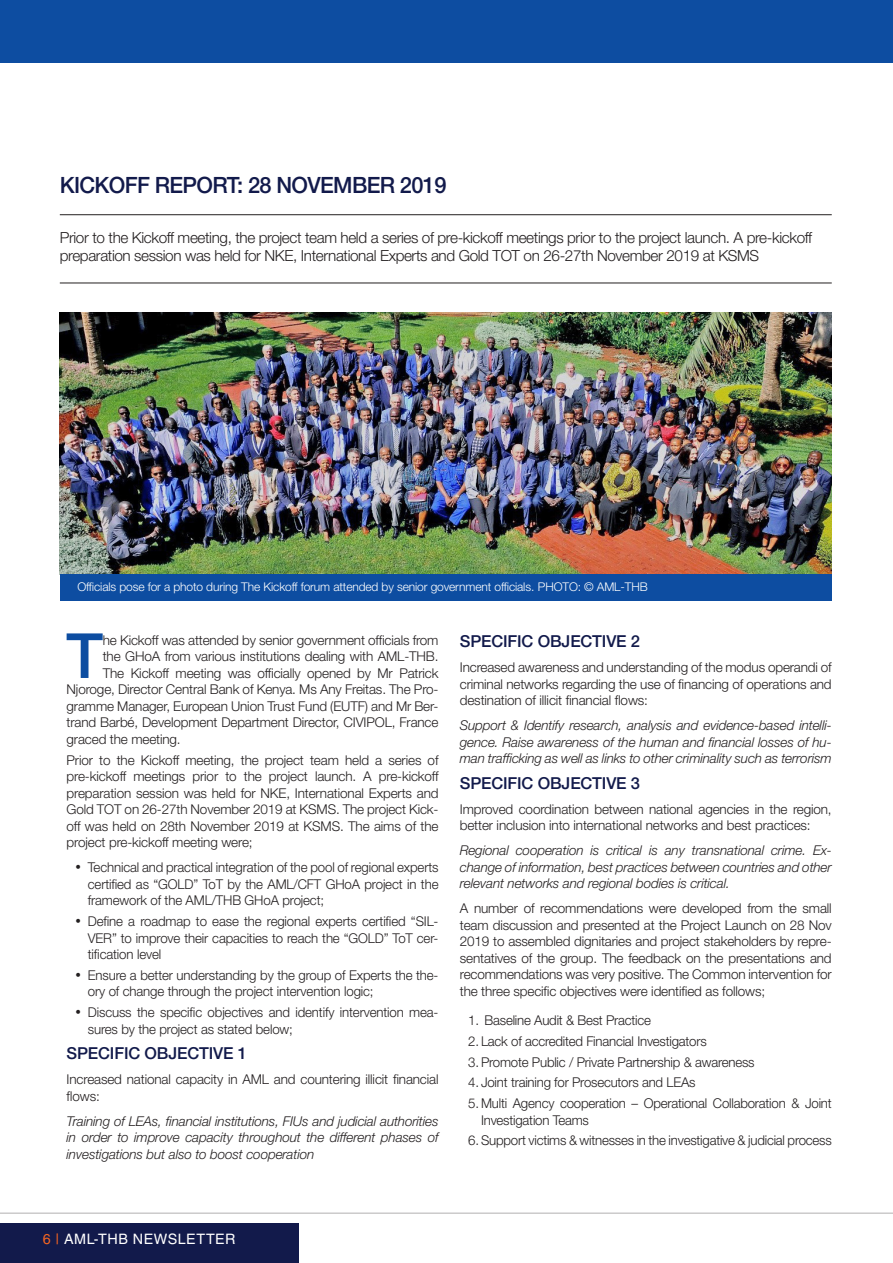
<style>
.page{position:relative;width:893px;height:1263px;background:#fff}
.page>*{position:absolute;margin:0;border:0;box-sizing:border-box;transform-origin:0 0}
.t1{font:500 62.4px "Helvetica Neue LT Std";color:#0d4da1}
.t2{font:500 22.5px "Helvetica Neue LT Std";letter-spacing:-.03em;color:#121a4b}
.t3{font:500 16.5px "Helvetica Neue LT Std";letter-spacing:-.01em;color:#121a4b}
.t4{font:300 15.3px/18px "Helvetica Neue LT Std";letter-spacing:-.025em;color:#231f20}
.t5{font:14.4px "Helvetica LT Std";letter-spacing:.035em;color:#fff}
.t6{font:300 13.5px/16.5px "Helvetica Neue LT Std";letter-spacing:-.01em;color:#231f20;text-align:justify}
.t7{font:italic 300 13.5px/16.5px "Helvetica Neue LT Std";letter-spacing:-.01em;color:#231f20;text-align:justify}
.AML_Paragraph{font:300 12px "Helvetica Neue LT Std";letter-spacing:-.01em;color:#fff}
.s1{color:#f36421}
</style>
<div class="page">
<div style="left:0;top:1223px;width:298px;height:40px;background:#121a4b"></div>
<hr style="left:0;top:1213px;width:893px;height:1px;background:#231f20">
<img style="left:60px;top:313px;width:772px;height:261px">
<div style="left:60px;top:574px;width:772px;height:26px;background:#0d4da1"></div>
<hr style="left:60px;top:283px;width:772px;height:1px;background:#231f20">
<hr style="left:60px;top:214px;width:772px;height:1px;background:#231f20">
<div style="left:0;top:0;width:893px;height:62px;background:#0d4da1"></div>
<p class="t2" style="left:60px;top:171px;width:388px">KICKOFF REPORT: 28 NOVEMBER 2019</p>
<p class="t4" style="left:60px;top:228px;width:754px">Prior to the Kickoff meeting, the project team held a series of pre-kickoff meetings prior to the project launch. A pre-kickoff preparation session was held for NKE, International Experts and Gold TOT on 26-27th November 2019 at KSMS</p>
<p class="AML_Paragraph" style="left:77px;top:579px;width:572px">Officials pose for a photo during The Kickoff forum attended by senior government officials. PHOTO: © AML-THB</p>
<p class="t1" style="left:66px;top:618px;width:38px">T</p>
<p class="t6" style="left:103px;top:632px;width:337px">he Kickoff was attended by senior government officials from</p>
<p class="t6" style="left:103px;top:648px;width:337px">the GHoA from various institutions dealing with AML-THB.</p>
<p class="t6" style="left:103px;top:665px;width:337px">The Kickoff meeting was officially opened by Mr Patrick</p>
<p class="t6" style="left:67px;top:681px;width:373px">Njoroge, Director Central Bank of Kenya. Ms Any Freitas. The Pro-</p>
<p class="t6" style="left:67px;top:698px;width:373px">gramme Manager, European Union Trust Fund (EUTF) and Mr Ber-</p>
<p class="t6" style="left:67px;top:714px;width:373px">trand Barbé, Development Department Director, CIVIPOL, France</p>
<p class="t6" style="left:67px;top:731px;width:116px">graced the meeting.</p>
<p class="t6" style="left:67px;top:751px;width:373px">Prior to the Kickoff meeting, the project team held a series of pre-kickoff meetings prior to the project launch. A pre-kickoff preparation session was held for NKE, International Experts and Gold TOT on 26-27th November 2019 at KSMS. The project Kick&shy;off was held on 28th November 2019 at KSMS. The aims of the project pre-kickoff meeting were;</p>
<p class="t6" style="left:88px;top:859px;width:352px;text-indent:-13px">• Technical and practical integration of the pool of regional experts certified as “GOLD” ToT by the AML/CFT GHoA project in the framework of the AML/THB GHoA project;</p>
<p class="t6" style="left:88px;top:913px;width:352px;text-indent:-13px">• Define a roadmap to ease the regional experts certified “SIL-VER” to improve their capacities to reach the “GOLD” ToT cer&shy;tification level</p>
<p class="t6" style="left:88px;top:966px;width:352px;text-indent:-13px">• Ensure a better understanding by the group of Experts the the&shy;ory of change through the project intervention logic;</p>
<p class="t6" style="left:88px;top:1004px;width:352px;text-indent:-13px">• Discuss the specific objectives and identify intervention mea&shy;sures by the project as stated below;</p>
<p class="t3" style="left:67px;top:1044px;width:182px">SPECIFIC OBJECTIVE 1</p>
<p class="t6" style="left:67px;top:1071px;width:373px">Increased national capacity in AML and countering illicit financial flows:</p>
<p class="t7" style="left:67px;top:1113px;width:373px">Training of LEAs, financial institutions, FIUs and judicial authorities in order to improve capacity throughout the different phases of investigations but also to boost cooperation</p>
<p class="t3" style="left:460px;top:631px;width:182px">SPECIFIC OBJECTIVE 2</p>
<p class="t6" style="left:460px;top:659px;width:373px">Increased awareness and understanding of the modus operandi of criminal networks regarding the use of financing of operations and destination of illicit financial flows:</p>
<p class="t7" style="left:460px;top:717px;width:373px">Support &amp; Identify research, analysis and evidence-based intelli&shy;gence. Raise awareness of the human and financial losses of hu&shy;man trafficking as well as links to other criminality such as terrorism</p>
<p class="t3" style="left:460px;top:773px;width:182px">SPECIFIC OBJECTIVE 3</p>
<p class="t6" style="left:460px;top:800px;width:373px">Improved coordination between national agencies in the region, better inclusion into international networks and best practices:</p>
<p class="t7" style="left:460px;top:842px;width:373px">Regional cooperation is critical is any transnational crime. Ex&shy;change of information, best practices between countries and other relevant networks and regional bodies is critical.</p>
<p class="t6" style="left:460px;top:900px;width:373px">A number of recommendations were developed from the small team discussion and presented at the Project Launch on 28 Nov 2019 to assembled dignitaries and project stakeholders by repre&shy;sentatives of the group. The feedback on the presentations and recommendations was very positive. The Common intervention for the three specific objectives were identified as follows;</p>
<p class="t6" style="left:468px;top:1012px;width:184px">1. Baseline Audit &amp; Best Practice</p>
<p class="t6" style="left:468px;top:1032px;width:240px">2. Lack of accredited Financial Investigators</p>
<p class="t6" style="left:468px;top:1053px;width:288px">3. Promote Public / Private Partnership &amp; awareness</p>
<p class="t6" style="left:468px;top:1074px;width:229px">4. Joint training for Prosecutors and LEAs</p>
<p class="t6" style="left:481px;top:1095px;width:352px;text-indent:-13px">5. Multi Agency cooperation – Operational Collaboration &amp; Joint<br>Investigation Teams</p>
<p class="t6" style="left:468px;top:1132px;width:365px">6. Support victims &amp; witnesses in the investigative &amp; judicial process</p>
<p class="t5" style="left:43px;top:1231px;width:194px"><span class="s1">6 |</span> AML-THB NEWSLETTER</p>
</div>
